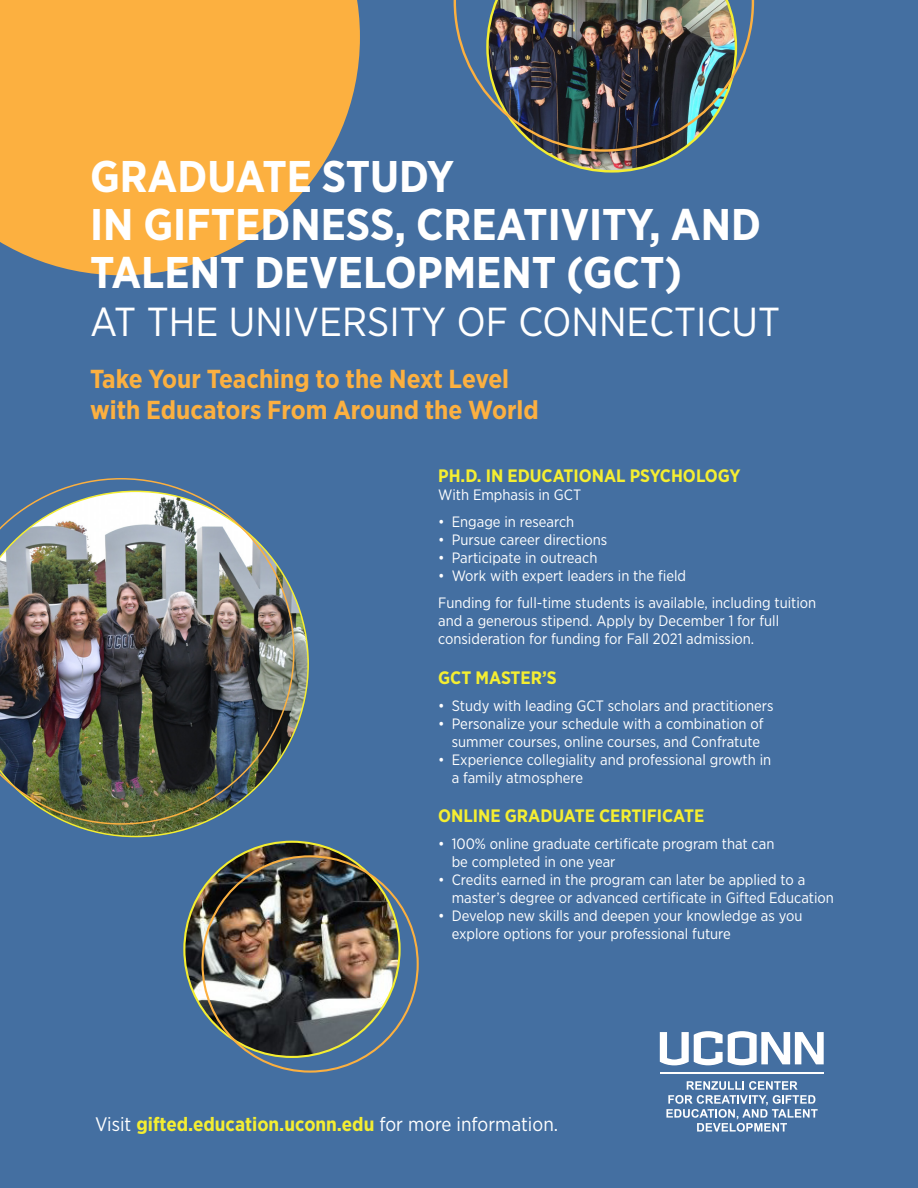
<style>
.page{position:relative;width:918px;height:1188px;background:#446fa1}
.page>*{position:absolute;margin:0;border:0;box-sizing:border-box;transform-origin:0 0}
.t1{font:700 44.4px/47.8px "Gotham Narrow";color:#fff}
.t2{font:40.5px "Gotham Narrow";color:#fff}
.t3{font:700 26.1px "Gotham Narrow";color:#fcb040}
.t4{font:700 19.5px "Gotham Narrow";color:#f5ee31}
.t5{font:700 18px "Gotham Narrow";color:#f5ee31}
.t6{font:15px/18px "Gotham Narrow";color:#fff}
.s1{font-weight:400;color:#fff}
</style>
<div class="page">
<svg style="left:0;top:0;width:360px;height:275px;background:#e6a84b"></svg>
<svg style="left:666px;top:1081px;width:152px;height:51px;background:#7191b7"></svg>
<svg style="left:660px;top:1031px;width:164px;height:34px"></svg>
<hr style="left:660px;top:1072px;width:164px;height:2px;background:#fff">
<img style="left:184px;top:842px;width:216px;height:215px;border-radius:108px">
<svg style="left:0;top:491px;width:309px;height:346px;background:#5a7b8e"></svg>
<img style="left:0;top:478px;width:295px;height:347px">
<img style="left:486px;top:152px;width:251px;height:21px">
<img style="left:454px;top:0;width:300px;height:152px">
<p class="t1" style="left:90px;top:152px;width:366px">GRADUATE STUDY</p>
<p class="t1" style="left:90px;top:200px;width:672px">IN GIFTEDNESS, CREATIVITY, AND<br>TALENT DEVELOPMENT (GCT)</p>
<p class="t2" style="left:90px;top:296px;width:692px">AT THE UNIVERSITY OF CONNECTICUT</p>
<p class="t3" style="left:90px;top:362px;width:421px">Take Your Teaching to the Next Level</p>
<p class="t3" style="left:90px;top:393px;width:450px">with Educators From Around the World</p>
<p class="t5" style="left:438px;top:464px;width:304px">PH.D. IN EDUCATIONAL PSYCHOLOGY</p>
<p class="t6" style="left:438px;top:486px;width:144px">With Emphasis in GCT</p>
<p class="t6" style="left:438px;top:513px;width:138px">• Engage in research</p>
<p class="t6" style="left:438px;top:531px;width:170px">• Pursue career directions</p>
<p class="t6" style="left:438px;top:549px;width:161px">• Participate in outreach</p>
<p class="t6" style="left:438px;top:567px;width:249px">• Work with expert leaders in the field</p>
<p class="t6" style="left:438px;top:594px;width:380px">Funding for full-time students is available, including tuition</p>
<p class="t6" style="left:438px;top:612px;width:343px">and a generous stipend. Apply by December 1 for full</p>
<p class="t6" style="left:438px;top:630px;width:318px">consideration for funding for Fall 2021 admission.</p>
<p class="t5" style="left:438px;top:666px;width:120px">GCT MASTER’S</p>
<p class="t6" style="left:438px;top:696px;width:337px">• Study with leading GCT scholars and practitioners</p>
<p class="t6" style="left:438px;top:714px;width:327px;text-align:right">• Personalize your schedule with a combination of summer courses, online courses, and Confratute</p>
<p class="t6" style="left:438px;top:750px;width:335px">• Experience collegiality and professional growth in</p>
<p class="t6" style="left:452px;top:768px;width:133px">a family atmosphere</p>
<p class="t5" style="left:438px;top:804px;width:268px">ONLINE GRADUATE CERTIFICATE</p>
<p class="t6" style="left:438px;top:835px;width:338px">• 100% online graduate certificate program that can</p>
<p class="t6" style="left:452px;top:853px;width:165px">be completed in one year</p>
<p class="t6" style="left:452px;top:871px;width:384px;text-indent:-14px">• Credits earned in the program can later be applied to a master’s degree or advanced certificate in Gifted Education</p>
<p class="t6" style="left:452px;top:907px;width:352px;text-indent:-14px">• Develop new skills and deepen your knowledge as you explore options for your professional future</p>
<p class="t4" style="left:95px;top:1112px;width:465px"><span class="s1">Visit</span> gifted.education.uconn.edu <span class="s1">for more information.</span></p>
</div>
